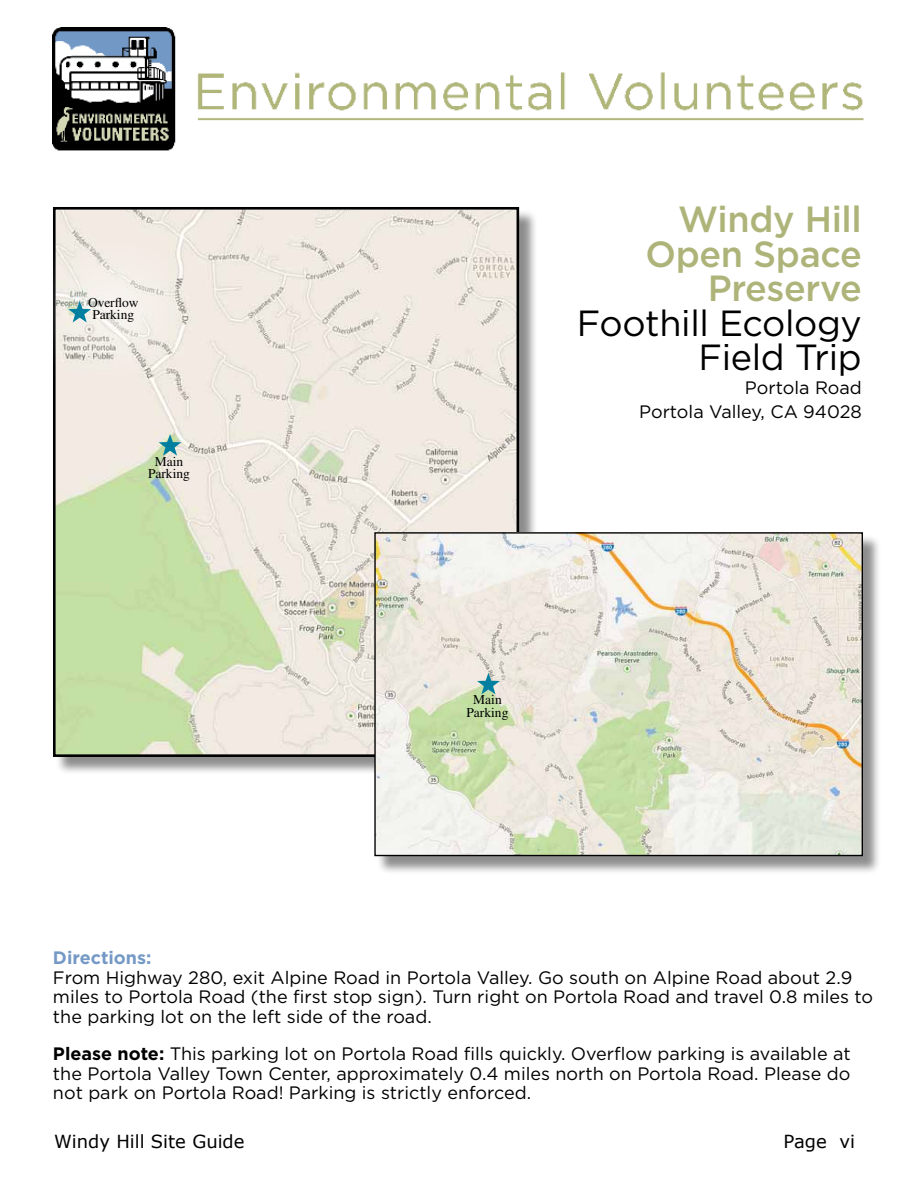
<style>
.page{position:relative;width:918px;height:1188px;background:#fff}
.page>*{position:absolute;margin:0;border:0;box-sizing:border-box;transform-origin:0 0}
.t1{font:500 36.3px/34.5px "Gotham";letter-spacing:-.01em;color:#aeb479;text-align:right}
.t2{font:36.3px/34.5px "Gotham";letter-spacing:-.01em;color:#000;text-align:right}
.t3{font:18px/19.5px "Gotham";color:#000}
.t4{font:18px "Verdana";color:#000}
.t5{font:700 18px "Gotham";color:#7599c6}
.t6{font:13.5px/12px "Times";color:#000;text-align:center}
.s1{font-weight:700}
</style>
<div class="page">
<img style="left:53px;top:27px;width:811px;height:124px">
<div style="left:195px;top:125px;width:677px;height:23px;background:#fff"></div>
<div style="left:55px;top:209px;width:483px;height:567px;background:#000;opacity:.45"></div>
<img style="left:57px;top:211px;width:458px;height:542px">
<div style="left:53px;top:207px;width:466px;height:550px;border:3px solid #000"></div>
<svg style="left:159px;top:434px;width:22px;height:22px"></svg>
<div style="left:377px;top:534px;width:504px;height:341px;background:#000;opacity:.45"></div>
<img style="left:376px;top:534px;width:485px;height:320px">
<div style="left:374px;top:532px;width:489px;height:324px;border:1px solid #000"></div>
<svg style="left:477px;top:673px;width:23px;height:21px"></svg>
<div style="left:7px;top:217px;width:195px;height:172px;background:#fff;opacity:.9"></div>
<svg style="left:68px;top:301px;width:23px;height:21px"></svg>
<p class="t6" style="left:88px;top:297px;width:52px">Overflow<br>Parking</p>
<p class="t6" style="left:148px;top:455px;width:43px">Main<br>Parking</p>
<h1 class="t1" style="left:645px;top:201px;width:218px">Windy Hill<br>Open Space<br>Preserve</h1>
<h1 class="t2" style="left:577px;top:305px;width:287px">Foothill Ecology<br>Field Trip</h1>
<p class="t3" style="left:639px;top:375px;width:224px;line-height:24px;text-align:right">Portola Road<br>Portola Valley, CA 94028</p>
<p class="t6" style="left:467px;top:694px;width:43px">Main<br>Parking</p>
<p class="t5" style="left:53px;top:947px;width:100px">Directions:</p>
<p class="t3" style="left:53px;top:967px;width:822px">From Highway 280, exit Alpine Road in Portola Valley. Go south on Alpine Road about 2.9 miles to Portola Road (the first stop sign). Turn right on Portola Road and travel 0.8 miles to the parking lot on the left side of the road.</p>
<p class="t3" style="left:53px;top:1044px;width:799px;text-align:justify"><span class="s1">Please note:</span> This parking lot on Portola Road fills quickly. Overflow parking is available at the Portola Valley Town Center, approximately 0.4 miles north on Portola Road. Please do not park on Portola Road! Parking is strictly enforced.</p>
<p class="t4" style="left:54px;top:1129px;width:192px">Windy Hill Site Guide</p>
<p class="t4" style="left:784px;top:1129px;width:73px">Page vi</p>
</div>
